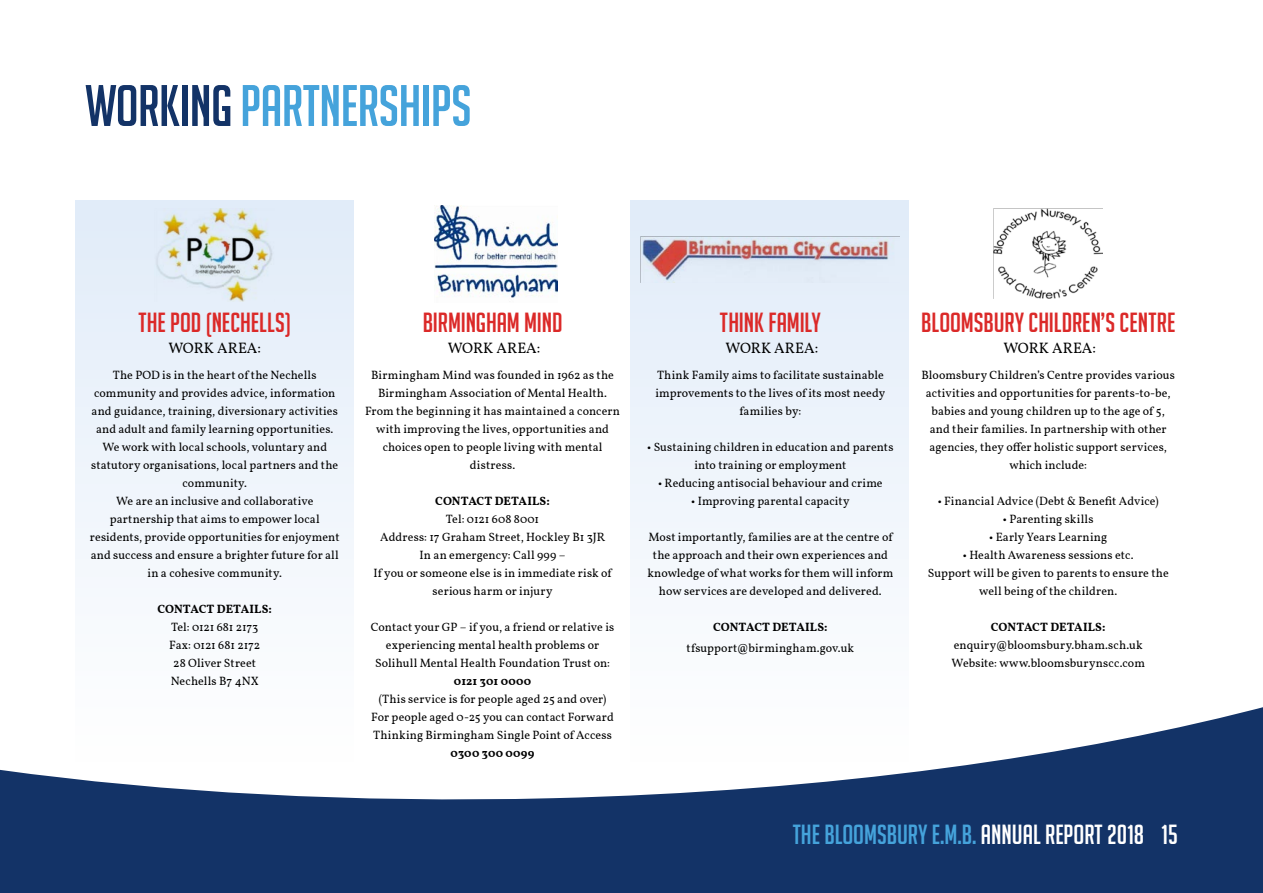
<style>
.page{position:relative;width:1263px;height:893px;background:#fff}
.page>*{position:absolute;margin:0;border:0;box-sizing:border-box;transform-origin:0 0}
.t1{font:57px "Big Noodle Titling";letter-spacing:-.01em;color:#45a3db}
.t2{font:27px "Big Noodle Titling";color:#db2928}
.t3{font:27px "Big Noodle Titling";color:#45a3db}
.t4{font:15px "Vollkorn";color:#000}
.t5{font:12px/18px "Vollkorn";letter-spacing:.01em;color:#000;text-align:center}
.t6{font:700 12px "Vollkorn";letter-spacing:.005em;color:#000}
.t7{font:700 12px "Vollkorn";letter-spacing:.025em;color:#000}
.s1{color:#133367}
.s2{color:#fff}
</style>
<div class="page">
<svg style="left:1px;top:707px;width:1262px;height:186px;fill:#133367"></svg>
<svg style="left:0;top:769px;width:1px;height:124px"></svg>
<div style="left:630px;top:200px;width:279px;height:561px;background:linear-gradient(to bottom,#dee9f6,#fff)"></div>
<div style="left:75px;top:200px;width:279px;height:561px;background:linear-gradient(to bottom,#e1ebf9,#fefefe)"></div>
<img style="left:155px;top:209px;width:120px;height:93px">
<img style="left:434px;top:205px;width:124px;height:93px">
<img style="left:641px;top:237px;width:259px;height:46px">
<img style="left:994px;top:209px;width:108px;height:90px">
<h1 class="t1" style="left:85px;top:75px;width:388px"><span class="s1">WORKING</span> PARTNERSHIPS</h1>
<h2 class="t2" style="left:139px;top:308px;width:83px">THE POD (NECHELLS</h2>
<h2 class="t2" style="left:285px;top:308px;width:7px">)</h2>
<p class="t4" style="left:168px;top:337px;width:94px">WORK AREA:</p>
<p class="t5" style="left:90px;top:367px;width:251px">The POD is in the heart of the Nechells community and provides advice, information and guidance, training, diversionary activities and adult and family learning opportunities.<br>We work with local schools, voluntary and statutory organisations, local partners and the community.<br>We are an inclusive and collaborative partnership that aims to empower local residents, provide opportunities for enjoyment and success and ensure a brighter future for all in a cohesive community.</p>
<p class="t6" style="left:157px;top:600px;width:116px">CONTACT DETAILS:</p>
<p class="t5" style="left:169px;top:619px;width:92px">Tel: 0121 681 2173<br>Fax: 0121 681 2172<br>28 Oliver Street<br>Nechells B7 4NX</p>
<h2 class="t2" style="left:423px;top:308px;width:65px">BIRMINGHAM</h2>
<h2 class="t2" style="left:524px;top:308px;width:22px">MIND</h2>
<p class="t4" style="left:448px;top:337px;width:94px">WORK AREA:</p>
<p class="t5" style="left:365px;top:367px;width:256px">Birmingham Mind was founded in 1962 as the Birmingham Association of Mental Health.<br>From the beginning it has maintained a concern with improving the lives, opportunities and choices open to people living with mental distress.</p>
<p class="t6" style="left:435px;top:492px;width:116px">CONTACT DETAILS:</p>
<p class="t5" style="left:373px;top:511px;width:240px">Tel: 0121 608 8001<br>Address: 17 Graham Street, Hockley B1 3JR<br>In an emergency: Call 999 –<br>If you or someone else is in immediate risk of serious harm or injury</p>
<p class="t5" style="left:371px;top:619px;width:245px">Contact your GP – if you, a friend or relative is experiencing mental health problems or<br>Solihull Mental Health Foundation Trust on:</p>
<p class="t6" style="left:454px;top:672px;width:79px">0121 301 0000</p>
<p class="t5" style="left:371px;top:691px;width:244px">(This service is for people aged 25 and over)<br>For people aged 0-25 you can contact Forward<br>Thinking Birmingham Single Point of Access</p>
<p class="t7" style="left:450px;top:744px;width:86px">0300 300 0099</p>
<h2 class="t2" style="left:720px;top:308px;width:102px">THINK FAMILY</h2>
<p class="t4" style="left:726px;top:337px;width:94px">WORK AREA:</p>
<p class="t5" style="left:655px;top:367px;width:231px">Think Family aims to facilitate sustainable improvements to the lives of its most needy families by:</p>
<p class="t5" style="left:647px;top:439px;width:248px">• Sustaining children in education and parents into training or employment</p>
<p class="t5" style="left:658px;top:475px;width:226px">• Reducing antisocial behaviour and crime</p>
<p class="t5" style="left:691px;top:493px;width:160px">• Improving parental capacity</p>
<p class="t5" style="left:647px;top:529px;width:248px">Most importantly, families are at the centre of the approach and their own experiences and knowledge of what works for them will inform how services are developed and delivered.</p>
<p class="t6" style="left:713px;top:618px;width:116px">CONTACT DETAILS:</p>
<p class="t5" style="left:687px;top:640px;width:169px">tfsupport@birmingham.gov.uk</p>
<h2 class="t2" style="left:921px;top:308px;width:256px">BLOOMSBURY CHILDREN’S CENTRE</h2>
<p class="t4" style="left:1003px;top:337px;width:94px">WORK AREA:</p>
<p class="t5" style="left:921px;top:367px;width:255px">Bloomsbury Children’s Centre provides various activities and opportunities for parents-to-be, babies and young children up to the age of 5, and their families. In partnership with other agencies, they offer holistic support services, which include:</p>
<p class="t5" style="left:938px;top:493px;width:222px">• Financial Advice (Debt &amp; Benefit Advice)</p>
<p class="t5" style="left:1003px;top:511px;width:92px">• Parenting skills</p>
<p class="t5" style="left:989px;top:529px;width:119px">• Early Years Learning</p>
<p class="t5" style="left:928px;top:547px;width:242px">• Health Awareness sessions etc.<br>Support will be given to parents to ensure the well being of the children.</p>
<p class="t6" style="left:991px;top:618px;width:116px">CONTACT DETAILS:</p>
<p class="t5" style="left:951px;top:637px;width:195px;text-align:left">enquiry@bloomsbury.bham.sch.uk<br>Website: www.bloomsburynscc.com</p>
<h2 class="t3" style="left:793px;top:820px;width:387px">THE BLOOMSBURY E.M.B. <span class="s2">ANNUAL REPORT 2018 15</span></h2>
</div>
